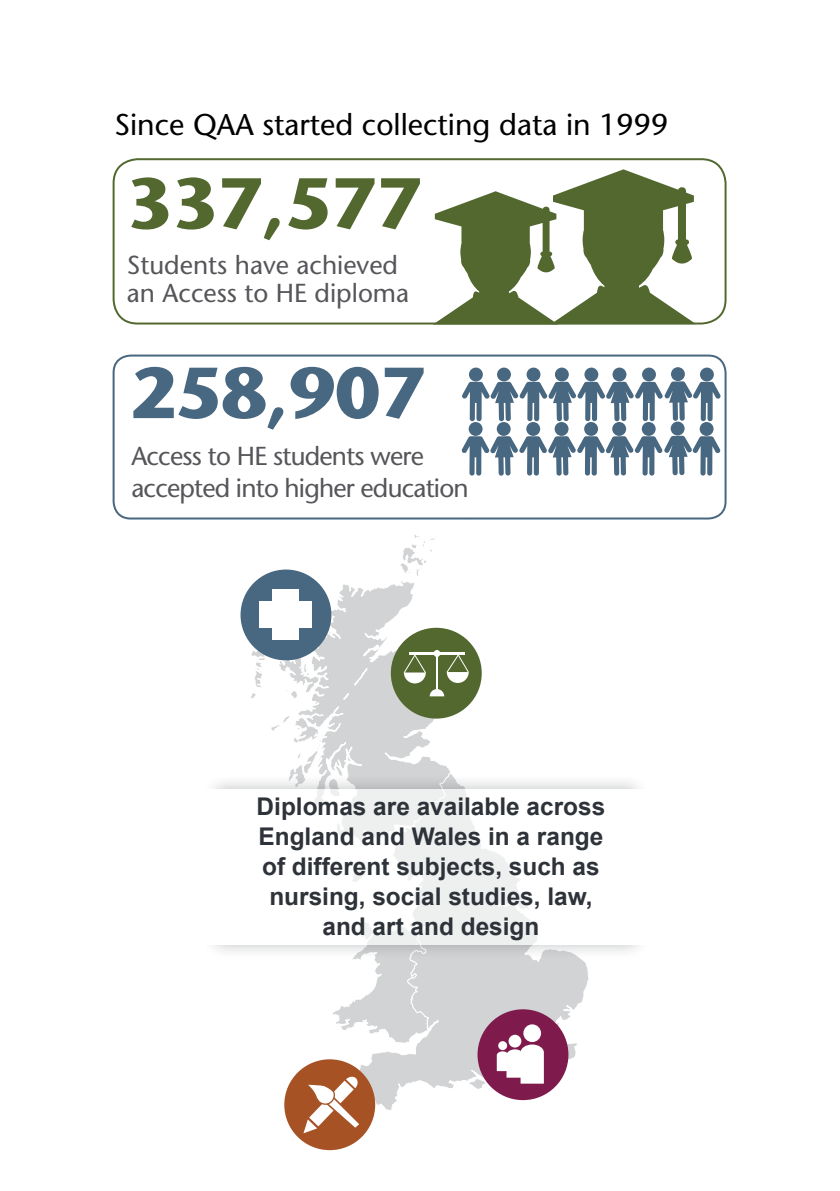
<style>
.page{position:relative;width:840px;height:1191px;background:#fff}
.page>*{position:absolute;margin:0;border:0;box-sizing:border-box;transform-origin:0 0}
.t1{font:700 72px "Stone Sans Std";color:#52682f}
.t2{font:700 72px "Stone Sans Std";color:#486780}
.t3{font:500 30px "Stone Sans Std";color:#000}
.t4{font:500 26px/31.2px "Stone Sans Std";letter-spacing:-.03em;color:#56565a}
.t5{font:500 26px/28px "Stone Sans Std";color:#56565a}
.t6{font:700 24.4px/30px "Arial";color:#2e3239;text-align:center}
</style>
<div class="page">
<svg style="left:210px;top:519px;width:287px;height:255px"></svg>
<svg style="left:292px;top:772px;width:297px;height:357px"></svg>
<div style="left:201px;top:774px;width:449px;height:185px;background:#2e3239;opacity:.49"></div>
<div style="left:216px;top:789px;width:418px;height:155px;background:linear-gradient(to right,#fbfcfc,#f9f9f9)"></div>
<div style="left:240px;top:569px;width:91px;height:91px;background:#486780;border-radius:50%"></div>
<div style="left:390px;top:628px;width:91px;height:90px;background:#52682f;border-radius:50%"></div>
<div style="left:631px;top:789px;width:28px;height:155px;background:#fff"></div>
<div style="left:273px;top:590px;width:26px;height:50px;background:#fff"></div>
<div style="left:260px;top:601px;width:52px;height:27px;background:#fff"></div>
<hr style="left:409px;top:652px;width:55px;height:3px;background:#fff">
<div style="left:433px;top:650px;width:7px;height:7px;background:#fff;border-radius:50%"></div>
<hr style="left:436px;top:655px;width:1px;height:37px;background:#fff">
<svg style="left:429px;top:689px;width:15px;height:7px"></svg>
<div style="left:190px;top:789px;width:28px;height:155px;background:#fff"></div>
<div style="left:112px;top:158px;width:614px;height:166px;border:2px solid #52682f;border-radius:24px"></div>
<svg style="left:432px;top:169px;width:263px;height:155px"></svg>
<div style="left:112px;top:354px;width:614px;height:165px;border:2px solid #486780;border-radius:17px"></div>
<div style="left:468px;top:367px;width:14px;height:14px;background:#486780;border-radius:50%"></div>
<div style="left:496px;top:367px;width:14px;height:14px;background:#486780;border-radius:50%"></div>
<div style="left:526px;top:367px;width:14px;height:14px;background:#486780;border-radius:50%"></div>
<div style="left:468px;top:422px;width:14px;height:14px;background:#486780;border-radius:50%"></div>
<div style="left:496px;top:422px;width:14px;height:14px;background:#486780;border-radius:50%"></div>
<div style="left:526px;top:422px;width:14px;height:14px;background:#486780;border-radius:50%"></div>
<div style="left:554px;top:367px;width:14px;height:14px;background:#486780;border-radius:50%"></div>
<div style="left:584px;top:367px;width:14px;height:14px;background:#486780;border-radius:50%"></div>
<div style="left:612px;top:367px;width:14px;height:14px;background:#486780;border-radius:50%"></div>
<div style="left:670px;top:367px;width:14px;height:14px;background:#486780;border-radius:50%"></div>
<div style="left:641px;top:367px;width:14px;height:14px;background:#486780;border-radius:50%"></div>
<div style="left:699px;top:367px;width:14px;height:14px;background:#486780;border-radius:50%"></div>
<svg style="left:462px;top:381px;width:258px;height:40px"></svg>
<div style="left:554px;top:422px;width:14px;height:14px;background:#486780;border-radius:50%"></div>
<div style="left:583px;top:422px;width:14px;height:14px;background:#486780;border-radius:50%"></div>
<div style="left:611px;top:422px;width:15px;height:14px;background:#486780;border-radius:50%"></div>
<div style="left:670px;top:421px;width:14px;height:14px;background:#486780;border-radius:50%"></div>
<div style="left:641px;top:422px;width:14px;height:14px;background:#486780;border-radius:50%"></div>
<div style="left:699px;top:422px;width:14px;height:14px;background:#486780;border-radius:50%"></div>
<svg style="left:461px;top:436px;width:259px;height:40px"></svg>
<svg style="left:403px;top:655px;width:23px;height:28px"></svg>
<svg style="left:446px;top:654px;width:23px;height:29px"></svg>
<svg style="left:329px;top:921px;width:100px;height:122px"></svg>
<div style="left:477px;top:1009px;width:91px;height:91px;background:#7f1a4c;border-radius:50%"></div>
<div style="left:498px;top:1041px;width:9px;height:9px;background:#fff;border-radius:50%"></div>
<div style="left:508px;top:1034px;width:13px;height:13px;background:#fff;border-radius:50%"></div>
<div style="left:523px;top:1024px;width:17px;height:18px;background:#fff;border-radius:50%"></div>
<svg style="left:496px;top:1044px;width:47px;height:39px"></svg>
<div style="left:284px;top:1059px;width:91px;height:91px;background:#a65225;border-radius:50%"></div>
<svg style="left:303px;top:1076px;width:56px;height:57px"></svg>
<p class="t3" style="left:114px;top:107px;width:555px">Since QAA started collecting data in 1999</p>
<p class="t1" style="left:127px;top:160px;width:296px">337,577</p>
<p class="t5" style="left:127px;top:251px;width:283px">Students have achieved an Access to HE diploma</p>
<p class="t2" style="left:130px;top:350px;width:296px">258,907</p>
<p class="t4" style="left:131px;top:441px;width:338px">Access to HE students were accepted into higher education</p>
<p class="t6" style="left:256px;top:792px;width:350px">Diplomas are available across<br>England and Wales in a range of different subjects, such as nursing, social studies, law, and art and design</p>
</div>
